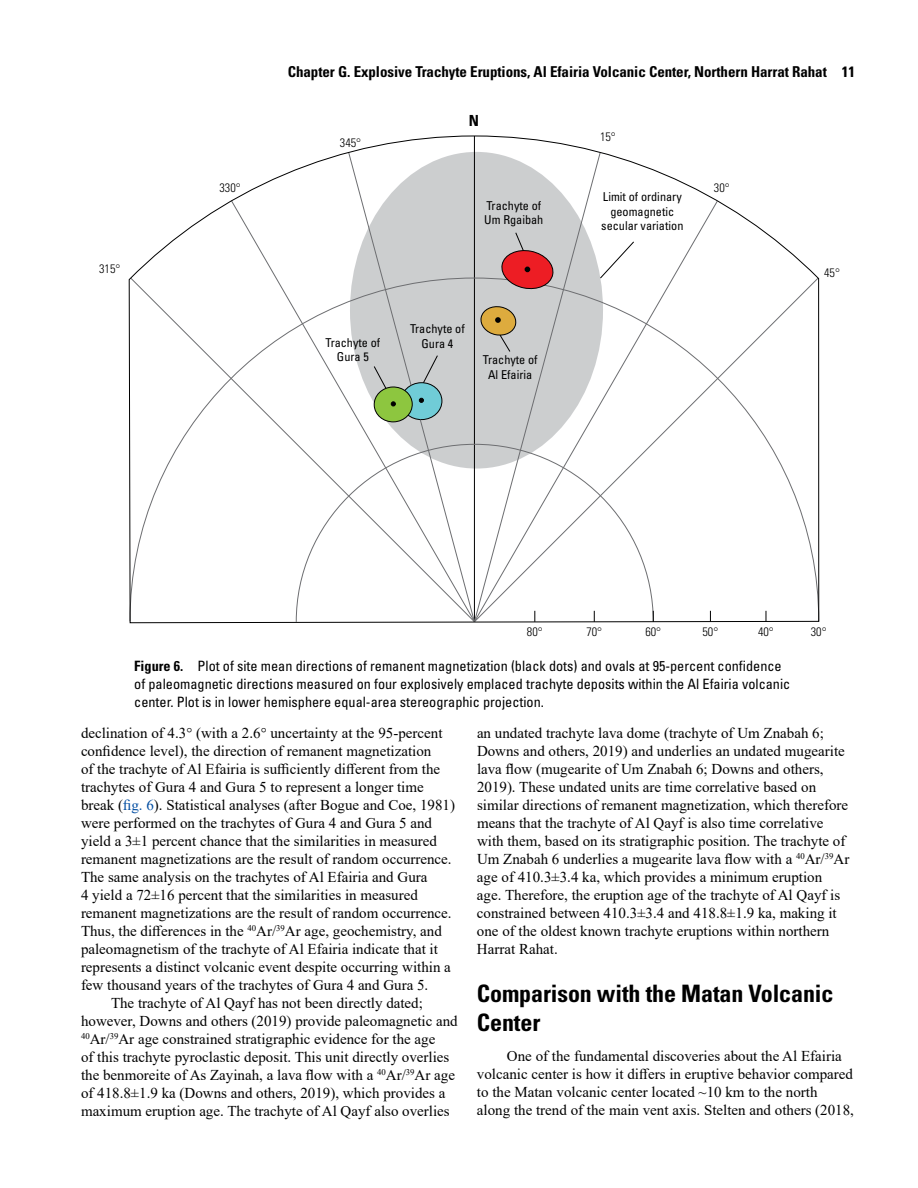
<style>
.page{position:relative;width:918px;height:1188px;background:#fff}
.page>*{position:absolute;margin:0;border:0;box-sizing:border-box;transform-origin:0 0}
.Heading_1{font:700 condensed 24px/28.5px "Univers";letter-spacing:-.005em;color:#000}
.t1{font:700 condensed 15.3px "Univers";color:#000}
.Body_Text{font:15px/18px "Times New Roman";color:#000}
.t2{font:700 condensed 15px "Univers";letter-spacing:-.005em;color:#000}
.FigureCaption{font:condensed 14.25px/18px "Univers";color:#000}
.t3{font:condensed 12.3px/14.7px "Univers";color:#000;text-align:center}
.t4{font:300 condensed 12.3px "Univers";color:#000}
.s1{font-weight:700}
.s2{color:#034ea2}
</style>
<div class="page">
<svg style="left:128px;top:135px;width:692px;height:489px"></svg>
<p class="t2" style="left:288px;top:62px;width:569px">Chapter G. Explosive Trachyte Eruptions, Al Efairia Volcanic Center, Northern Harrat Rahat 11</p>
<p class="t4" style="left:99px;top:261px;width:23px">315°</p>
<p class="t4" style="left:220px;top:180px;width:23px">330°</p>
<p class="t4" style="left:340px;top:135px;width:23px">345°</p>
<p class="t1" style="left:469px;top:111px;width:12px">N</p>
<p class="t3" style="left:484px;top:198px;width:61px;text-align:left">Trachyte of<br>Um Rgaibah</p>
<p class="t3" style="left:410px;top:321px;width:56px">Trachyte of</p>
<p class="t3" style="left:326px;top:335px;width:56px">Trachyte of</p>
<p class="t3" style="left:421px;top:336px;width:33px">Gura 4</p>
<p class="t3" style="left:337px;top:350px;width:33px">Gura 5</p>
<p class="t3" style="left:483px;top:353px;width:56px">Trachyte of<br>Al Efairia</p>
<p class="t4" style="left:600px;top:130px;width:17px">15°</p>
<p class="t3" style="left:601px;top:189px;width:84px">Limit of ordinary geomagnetic secular variation</p>
<p class="t4" style="left:714px;top:180px;width:17px">30°</p>
<p class="t4" style="left:824px;top:266px;width:17px">45°</p>
<p class="t4" style="left:527px;top:624px;width:17px">80°</p>
<p class="t4" style="left:586px;top:624px;width:17px">70°</p>
<p class="t4" style="left:645px;top:624px;width:17px">60°</p>
<p class="t4" style="left:703px;top:624px;width:17px">50°</p>
<p class="t4" style="left:758px;top:624px;width:17px">40°</p>
<p class="t4" style="left:811px;top:624px;width:17px">30°</p>
<p class="FigureCaption" style="left:134px;top:657px;width:658px"><span class="s1">Figure 6.</span> Plot of site mean directions of remanent magnetization (black dots) and ovals at 95-percent confidence of paleomagnetic directions measured on four explosively emplaced trachyte deposits within the Al Efairia volcanic center. Plot is in lower hemisphere equal-area stereographic projection.</p>
<p class="Body_Text" style="left:81px;top:724px;width:376px">declination of 4.3° (with a 2.6° uncertainty at the 95-percent confidence level), the direction of remanent magnetization<br>of the trachyte of Al Efairia is sufficiently different from the trachytes of Gura 4 and Gura 5 to represent a longer time break (<span class="s2">fig. 6</span>). Statistical analyses (after Bogue and Coe, 1981) were performed on the trachytes of Gura 4 and Gura 5 and yield a 3±1 percent chance that the similarities in measured remanent magnetizations are the result of random occurrence.<br>The same analysis on the trachytes of Al Efairia and Gura<br>4 yield a 72±16 percent that the similarities in measured remanent magnetizations are the result of random occurrence.<br>Thus, the differences in the <sup>40</sup>Ar/<sup>39</sup>Ar age, geochemistry, and paleomagnetism of the trachyte of Al Efairia indicate that it represents a distinct volcanic event despite occurring within a few thousand years of the trachytes of Gura 4 and Gura 5.</p>
<p class="Body_Text" style="left:81px;top:994px;width:378px;text-indent:30px">The trachyte of Al Qayf has not been directly dated; however, Downs and others (2019) provide paleomagnetic and <sup>40</sup>Ar/<sup>39</sup>Ar age constrained stratigraphic evidence for the age<br>of this trachyte pyroclastic deposit. This unit directly overlies the benmoreite of As Zayinah, a lava flow with a <sup>40</sup>Ar/<sup>39</sup>Ar age of 418.8±1.9 ka (Downs and others, 2019), which provides a maximum eruption age. The trachyte of Al Qayf also overlies</p>
<p class="Body_Text" style="left:477px;top:724px;width:374px">an undated trachyte lava dome (trachyte of Um Znabah 6; Downs and others, 2019) and underlies an undated mugearite lava flow (mugearite of Um Znabah 6; Downs and others, 2019). These undated units are time correlative based on similar directions of remanent magnetization, which therefore means that the trachyte of Al Qayf is also time correlative with them, based on its stratigraphic position. The trachyte of Um Znabah 6 underlies a mugearite lava flow with a <sup>40</sup>Ar/<sup>39</sup>Ar age of 410.3±3.4 ka, which provides a minimum eruption age. Therefore, the eruption age of the trachyte of Al Qayf is constrained between 410.3±3.4 and 418.8±1.9 ka, making it one of the oldest known trachyte eruptions within northern Harrat Rahat.</p>
<p class="Heading_1" style="left:477px;top:979px;width:358px">Comparison with the Matan Volcanic<br>Center</p>
<p class="Body_Text" style="left:477px;top:1046px;width:379px;text-indent:30px">One of the fundamental discoveries about the Al Efairia volcanic center is how it differs in eruptive behavior compared to the Matan volcanic center located ~10 km to the north along the trend of the main vent axis. Stelten and others (2018,</p>
</div>
